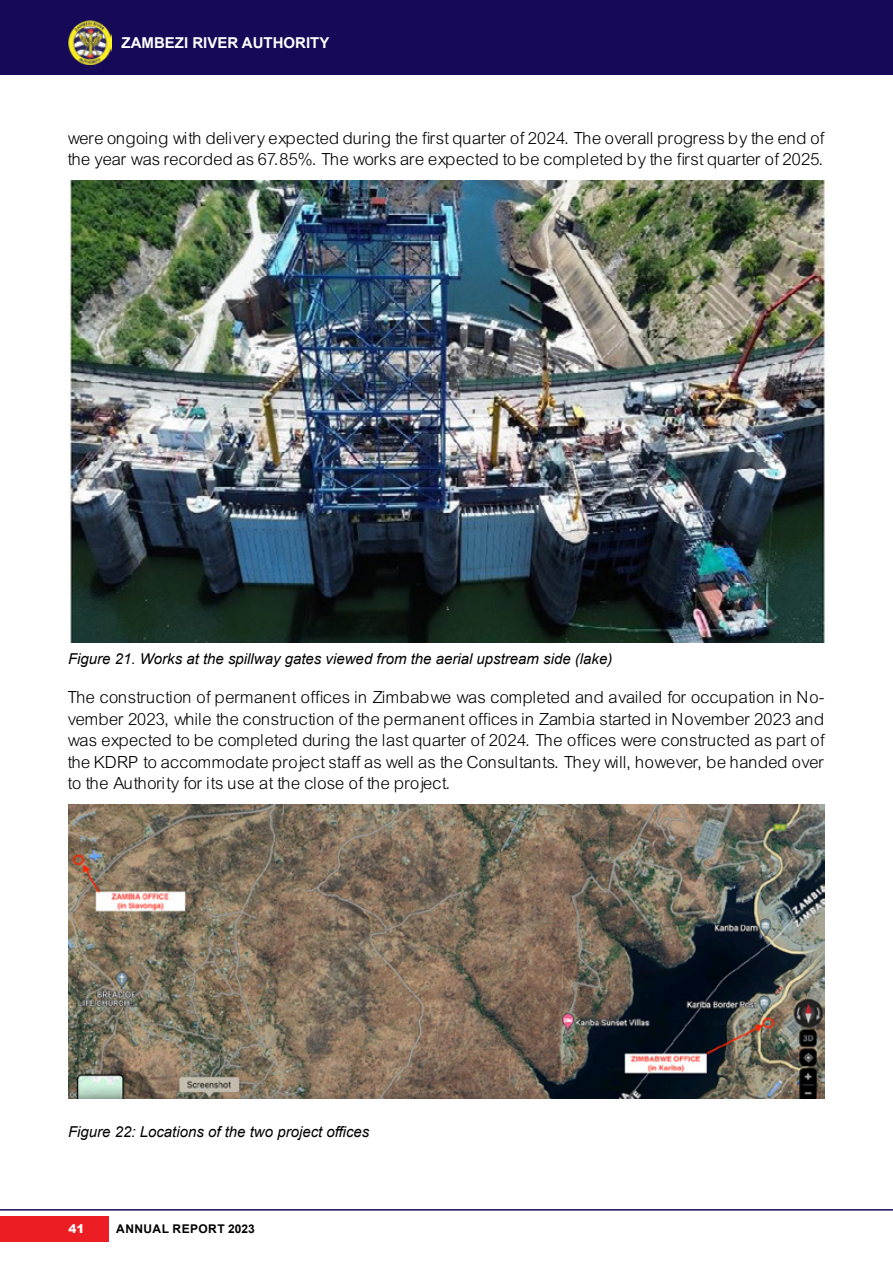
<style>
.page{position:relative;width:893px;height:1263px;background:#fff}
.page>*{position:absolute;margin:0;border:0;box-sizing:border-box;transform-origin:0 0}
.Body_Text{font:18px/21.6px "Arial Lgt";color:#000}
.Figure_Discription{font:italic 15px "Arial";color:#000}
.t1{font:700 15px "Arial";color:#fff}
.t2{font:700 12px "Arial";letter-spacing:.035em;color:#000}
.t3{font:900 12px "Arial";color:#fff}
</style>
<div class="page">
<img style="left:68px;top:181px;width:761px;height:462px">
<img style="left:68px;top:805px;width:756px;height:293px">
<div style="left:0;top:0;width:893px;height:75px;background:#150958"></div>
<div style="left:0;top:1216px;width:109px;height:25px;background:#ed1d24"></div>
<img style="left:68px;top:21px;width:43px;height:43px">
<hr style="left:0;top:1209px;width:893px;height:1px;background:#150958">
<p class="t1" style="left:122px;top:32px;width:209px">ZAMBEZI RIVER AUTHORITY</p>
<p class="Body_Text" style="left:68px;top:127px;width:758px">were ongoing with delivery expected during the first quarter of 2024. The overall progress by the end of the year was recorded as 67.85%. The works are expected to be completed by the first quarter of 2025.</p>
<p class="Figure_Discription" style="left:68px;top:649px;width:546px">Figure 21. Works at the spillway gates viewed from the aerial upstream side (lake)</p>
<p class="Body_Text" style="left:68px;top:686px;width:758px;text-align:justify">The construction of permanent offices in Zimbabwe was completed and availed for occupation in No&shy;vember 2023, while the construction of the permanent offices in Zambia started in November 2023 and was expected to be completed during the last quarter of 2024. The offices were constructed as part of the KDRP to accommodate project staff as well as the Consultants. They will, however, be handed over to the Authority for its use at the close of the project.</p>
<p class="Figure_Discription" style="left:68px;top:1122px;width:303px">Figure 22: Locations of the two project offices</p>
<p class="t3" style="left:68px;top:1220px;width:18px">41</p>
<p class="t2" style="left:116px;top:1220px;width:140px">ANNUAL REPORT 2023</p>
</div>
